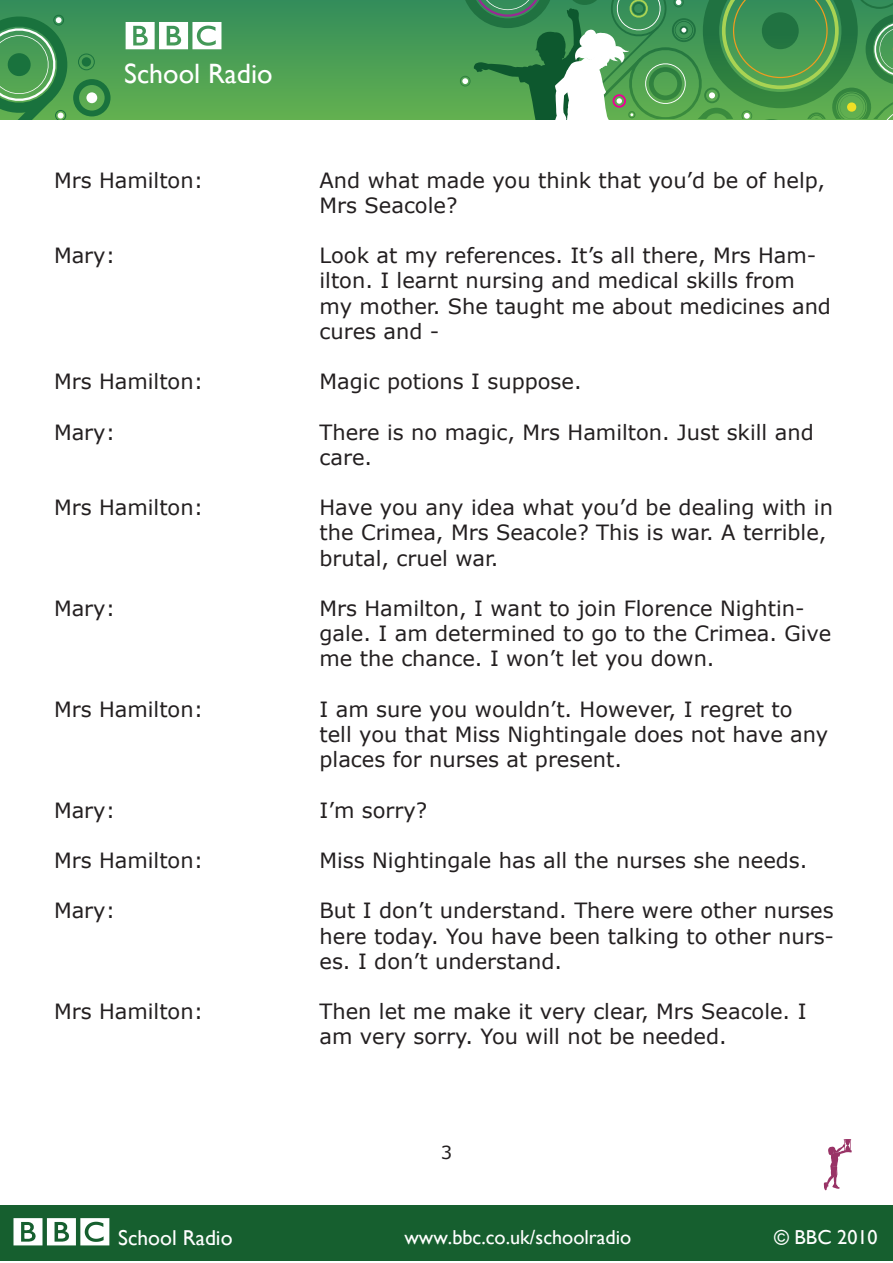
<style>
.page{position:relative;width:893px;height:1263px;background:#fff}
.page>*{position:absolute;margin:0;border:0;box-sizing:border-box;transform-origin:0 0}
.t1{font:27.9px "Gill Sans";color:#fff}
.t2{font:21.6px "Gill Sans";color:#fff}
.t3{font:21px/25.2px "Verdana";color:#231f20}
.t4{font:20.1px "Gill Sans";color:#fff}
.t5{font:18px "Verdana";color:#231f20}
</style>
<div class="page">
<svg style="left:824px;top:1139px;width:28px;height:51px"></svg>
<div style="left:0;top:1205px;width:893px;height:56px;background:#165f2f"></div>
<svg style="left:13px;top:1218px;width:96px;height:27px"></svg>
<div style="left:0;top:0;width:893px;height:119px;background:linear-gradient(to bottom,#338c5b,#63b150)"></div>
<svg style="left:460px;top:0;width:433px;height:120px;background:#519a5c"></svg>
<svg style="left:0;top:12px;width:111px;height:107px;background:#479857"></svg>
<svg style="left:126px;top:22px;width:95px;height:27px"></svg>
<h1 class="t1" style="left:124px;top:57px;width:150px">School Radio</h1>
<p class="t3" style="left:54px;top:167px;width:151px">Mrs Hamilton:</p>
<p class="t3" style="left:320px;top:167px;width:507px">And what made you think that you’d be of help,<br>Mrs Seacole?</p>
<p class="t3" style="left:54px;top:242px;width:63px">Mary:</p>
<p class="t3" style="left:320px;top:242px;width:513px">Look at my references. It’s all there, Mrs Ham&shy;ilton. I learnt nursing and medical skills from my mother. She taught me about medicines and cures and -</p>
<p class="t3" style="left:54px;top:368px;width:151px">Mrs Hamilton:</p>
<p class="t3" style="left:320px;top:368px;width:264px">Magic potions I suppose.</p>
<p class="t3" style="left:54px;top:419px;width:63px">Mary:</p>
<p class="t3" style="left:320px;top:419px;width:496px">There is no magic, Mrs Hamilton. Just skill and care.</p>
<p class="t3" style="left:54px;top:494px;width:151px">Mrs Hamilton:</p>
<p class="t3" style="left:320px;top:494px;width:515px">Have you any idea what you’d be dealing with in the Crimea, Mrs Seacole? This is war. A terrible, brutal, cruel war.</p>
<p class="t3" style="left:54px;top:595px;width:63px">Mary:</p>
<p class="t3" style="left:320px;top:595px;width:513px">Mrs Hamilton, I want to join Florence Nightin&shy;gale. I am determined to go to the Crimea. Give me the chance. I won’t let you down.</p>
<p class="t3" style="left:54px;top:696px;width:151px">Mrs Hamilton:</p>
<p class="t3" style="left:320px;top:696px;width:510px">I am sure you wouldn’t. However, I regret to tell you that Miss Nightingale does not have any places for nurses at present.</p>
<p class="t3" style="left:54px;top:797px;width:63px">Mary:</p>
<p class="t3" style="left:320px;top:797px;width:109px">I’m sorry?</p>
<p class="t3" style="left:54px;top:847px;width:151px">Mrs Hamilton:</p>
<p class="t3" style="left:320px;top:847px;width:489px">Miss Nightingale has all the nurses she needs.</p>
<p class="t3" style="left:54px;top:897px;width:63px">Mary:</p>
<p class="t3" style="left:320px;top:897px;width:516px;text-align:justify">But I don’t understand. There were other nurses here today. You have been talking to other nurs&shy;es. I don’t understand.</p>
<p class="t3" style="left:54px;top:998px;width:151px">Mrs Hamilton:</p>
<p class="t3" style="left:320px;top:998px;width:488px">Then let me make it very clear, Mrs Seacole. I am very sorry. You will not be needed.</p>
<p class="t5" style="left:441px;top:1141px;width:13px">3</p>
<p class="t2" style="left:118px;top:1225px;width:116px">School Radio</p>
<p class="t4" style="left:404px;top:1226px;width:229px">www.bbc.co.uk/schoolradio</p>
<p class="t4" style="left:774px;top:1226px;width:105px">© BBC 2010</p>
</div>
